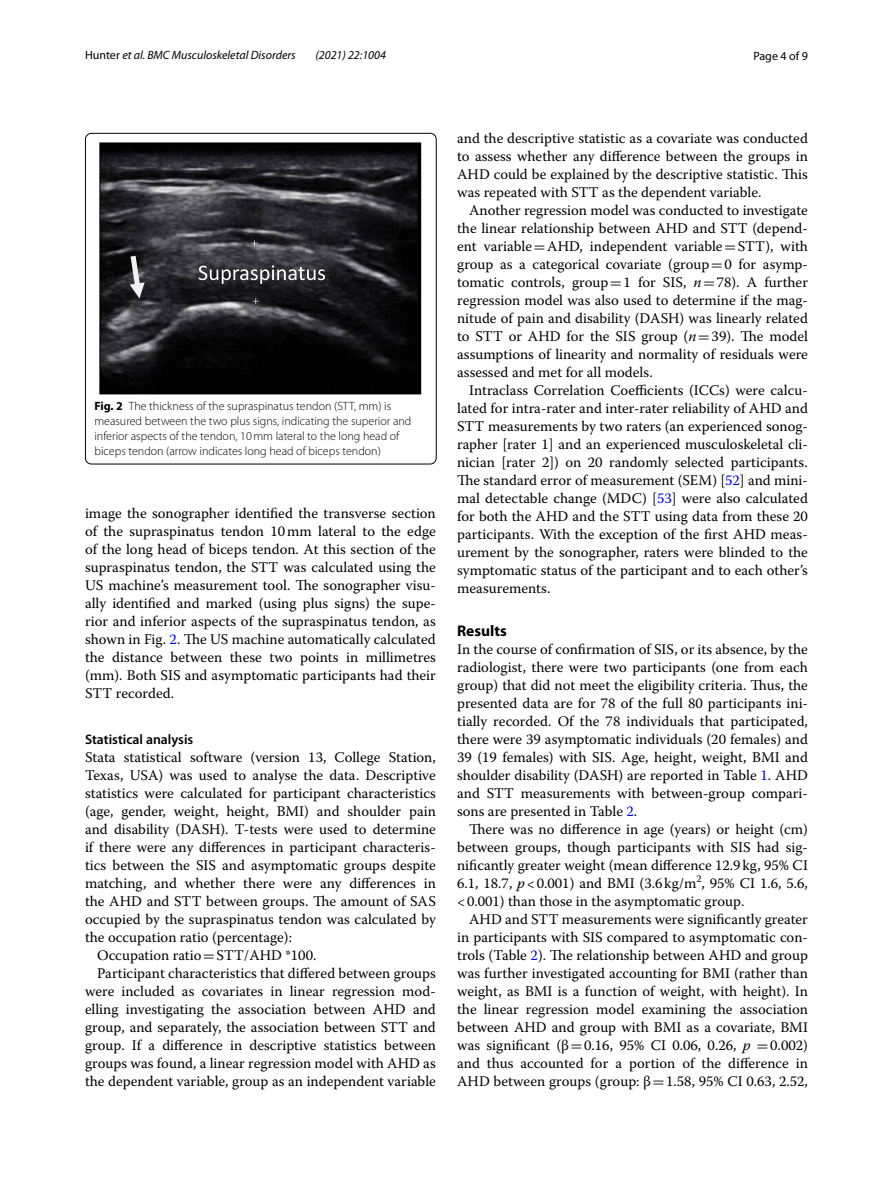
<style>
.page{position:relative;width:893px;height:1187px;background:#fff}
.page>*{position:absolute;margin:0;border:0;box-sizing:border-box;transform-origin:0 0}
.t1{font:700 15.45px "Myriad Pro";color:#000}
.t2{font:14.7px/18px "Warnock Pro";color:#000;text-align:justify}
.t3{font:600 13.8px "Myriad Pro";color:#000}
.t4{font:300 12px/15px "Myriad Pro";color:#000}
.t5{font:italic 12px "Myriad Pro";color:#000}
.t6{font:12px "Myriad Pro";color:#000}
.s1{font-style:normal}
.s2{font-weight:700}
.s3{color:#00f}
.s4{font-family:"MTSY"}
.s5{font-style:italic}
</style>
<div class="page">
<img style="left:100px;top:142px;width:322px;height:252px">
<svg style="left:199px;top:265px;width:126px;height:19px;background:#5d5c60"></svg>
<svg style="left:130px;top:256px;width:15px;height:42px"></svg>
<div style="left:85px;top:133px;width:351px;height:331px;border:1px solid #000;border-radius:6px"></div>
<p class="t5" style="left:85px;top:48px;width:212px"><span class="s1">Hunter</span> et al. BMC Musculoskeletal Disorders</p>
<p class="t5" style="left:315px;top:48px;width:72px">(2021) 22:1004</p>
<p class="t6" style="left:753px;top:48px;width:56px">Page 4 of 9</p>
<p class="t4" style="left:94px;top:398px;width:319px"><span class="s2">Fig. 2</span> The thickness of the supraspinatus tendon (STT, mm) is measured between the two plus signs, indicating the superior and inferior aspects of the tendon, 10mm lateral to the long head of biceps tendon (arrow indicates long head of biceps tendon)</p>
<p class="t2" style="left:85px;top:504px;width:352px">image the sonographer identified the transverse section of the supraspinatus tendon 10mm lateral to the edge of the long head of biceps tendon. At this section of the supraspinatus tendon, the STT was calculated using the US machine’s measurement tool. The sonographer visu&shy;ally identified and marked (using plus signs) the supe&shy;rior and inferior aspects of the supraspinatus tendon, as shown in Fig. <span class="s3">2</span>. The US machine automatically calculated the distance between these two points in millimetres (mm). Both SIS and asymptomatic participants had their STT recorded.</p>
<p class="t3" style="left:85px;top:730px;width:110px">Statistical analysis</p>
<p class="t2" style="left:85px;top:748px;width:352px">Stata statistical software (version 13, College Station,</p>
<p class="t2" style="left:85px;top:766px;width:352px">Texas, USA) was used to analyse the data. Descriptive</p>
<p class="t2" style="left:85px;top:784px;width:352px">statistics were calculated for participant characteristics</p>
<p class="t2" style="left:85px;top:802px;width:352px">(age, gender, weight, height, BMI) and shoulder pain</p>
<p class="t2" style="left:85px;top:820px;width:352px">and disability (DASH). T-tests were used to determine</p>
<p class="t2" style="left:85px;top:838px;width:352px">if there were any differences in participant characteris-</p>
<p class="t2" style="left:85px;top:856px;width:352px">tics between the SIS and asymptomatic groups despite</p>
<p class="t2" style="left:85px;top:874px;width:352px">matching, and whether there were any differences in</p>
<p class="t2" style="left:85px;top:892px;width:352px">the AHD and STT between groups. The amount of SAS</p>
<p class="t2" style="left:85px;top:910px;width:352px">occupied by the supraspinatus tendon was calculated by</p>
<p class="t2" style="left:85px;top:928px;width:209px">the occupation ratio (percentage):</p>
<p class="t2" style="left:97px;top:946px;width:221px">Occupation ratio<span class="s4">=</span>STT/AHD *100.</p>
<p class="t2" style="left:97px;top:964px;width:340px">Participant characteristics that differed between groups</p>
<p class="t2" style="left:85px;top:982px;width:352px">were included as covariates in linear regression mod-</p>
<p class="t2" style="left:85px;top:1000px;width:352px">elling investigating the association between AHD and</p>
<p class="t2" style="left:85px;top:1018px;width:352px">group, and separately, the association between STT and</p>
<p class="t2" style="left:85px;top:1036px;width:352px">group. If a difference in descriptive statistics between</p>
<p class="t2" style="left:85px;top:1054px;width:352px">groups was found, a linear regression model with AHD as</p>
<p class="t2" style="left:85px;top:1072px;width:352px">the dependent variable, group as an independent variable</p>
<p class="t2" style="left:457px;top:128px;width:352px">and the descriptive statistic as a covariate was conducted to assess whether any difference between the groups in AHD could be explained by the descriptive statistic. This was repeated with STT as the dependent variable.</p>
<p class="t2" style="left:457px;top:200px;width:352px;text-indent:12px">Another regression model was conducted to investigate the linear relationship between AHD and STT (depend&shy;ent variable<span class="s4">=</span>AHD, independent variable<span class="s4">=</span>STT), with group as a categorical covariate (group<span class="s4">=</span>0 for asymp&shy;tomatic controls, group<span class="s4">=</span>1 for SIS, <span class="s5">n</span><span class="s4">=</span>78). A further regression model was also used to determine if the mag&shy;nitude of pain and disability (DASH) was linearly related to STT or AHD for the SIS group (<span class="s5">n</span><span class="s4">=</span>39). The model assumptions of linearity and normality of residuals were assessed and met for all models.</p>
<p class="t2" style="left:457px;top:380px;width:352px;text-indent:12px">Intraclass Correlation Coefficients (ICCs) were calcu&shy;lated for intra-rater and inter-rater reliability of AHD and STT measurements by two raters (an experienced sonog&shy;rapher [rater 1] and an experienced musculoskeletal cli&shy;nician [rater 2]) on 20 randomly selected participants.<br>The standard error of measurement (SEM) [<span class="s3">52</span>] and mini&shy;mal detectable change (MDC) [<span class="s3">53</span>] were also calculated for both the AHD and the STT using data from these 20 participants. With the exception of the first AHD meas&shy;urement by the sonographer, raters were blinded to the symptomatic status of the participant and to each other’s measurements.</p>
<p class="t1" style="left:457px;top:620px;width:51px">Results</p>
<p class="t2" style="left:457px;top:640px;width:352px">In the course of confirmation of SIS, or its absence, by the radiologist, there were two participants (one from each group) that did not meet the eligibility criteria. Thus, the presented data are for 78 of the full 80 participants ini&shy;tially recorded. Of the 78 individuals that participated, there were 39 asymptomatic individuals (20 females) and 39 (19 females) with SIS. Age, height, weight, BMI and shoulder disability (DASH) are reported in Table <span class="s3">1</span>. AHD and STT measurements with between-group compari&shy;sons are presented in Table <span class="s3">2</span>.</p>
<p class="t2" style="left:457px;top:820px;width:352px;text-indent:12px">There was no difference in age (years) or height (cm) between groups, though participants with SIS had sig&shy;nificantly greater weight (mean difference 12.9kg, 95% CI 6.1, 18.7, <span class="s5">p</span>&lt;0.001) and BMI (3.6kg/m<sup>2</sup>, 95% CI 1.6, 5.6, &lt;0.001) than those in the asymptomatic group.</p>
<p class="t2" style="left:457px;top:910px;width:352px;text-indent:12px">AHD and STT measurements were significantly greater in participants with SIS compared to asymptomatic con&shy;trols (Table <span class="s3">2</span>). The relationship between AHD and group was further investigated accounting for BMI (rather than weight, as BMI is a function of weight, with height). In the linear regression model examining the association between AHD and group with BMI as a covariate, BMI was significant (β<span class="s4">=</span>0.16, 95% CI 0.06, 0.26, <span class="s5">p</span> <span class="s4">=</span>0.002) and thus accounted for a portion of the difference in AHD between groups (group: β<span class="s4">=</span>1.58, 95% CI 0.63, 2.52,</p>
</div>
